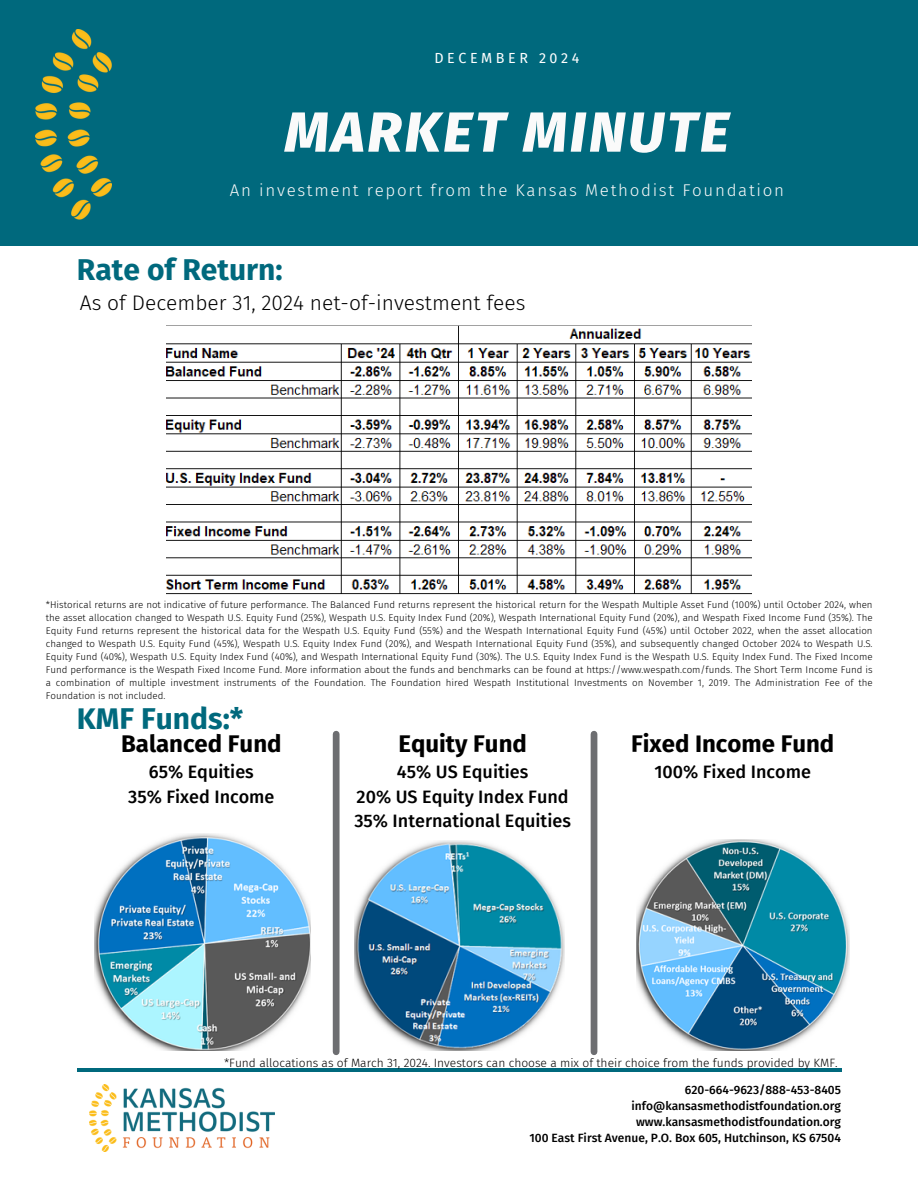
<style>
.page{position:relative;width:918px;height:1188px;background:#fff}
.page>*{position:absolute;margin:0;border:0;box-sizing:border-box;transform-origin:0 0}
.t1{font:italic 800 56.4px "Fira Sans";letter-spacing:.05em;color:#fafafa}
.t2{font:700 30px "Fira Sans";color:#00697d}
.t3{font:700 24px "Fira Sans";color:#000}
.t4{font:300 21px "Fira Sans";color:#000}
.t5{font:500 18px/24.8px "Fira Sans";color:#000;text-align:center}
.t6{font:300 16.95px "Fira Sans";letter-spacing:.1em;color:#fafafa}
.t7{font:14.25px "Fira Sans";letter-spacing:.25em;color:#fff}
.t8{font:500 12px "Fira Sans";color:#000}
.t9{font:300 12px "Fira Sans";color:#000}
.t10{font:300 9.75px/13px "Fira Sans";color:#000;text-align:justify}
</style>
<div class="page">
<div style="left:0;top:0;width:918px;height:246px;background:#00697d"></div>
<img style="left:90px;top:1084px;width:184px;height:68px">
<img style="left:35px;top:29px;width:77px;height:190px">
<hr style="left:77px;top:1069px;width:764px;height:3px;background:#00697d">
<div style="left:333px;top:734px;width:7px;height:318px;background:#6d6e71"></div>
<div style="left:591px;top:734px;width:6px;height:318px;background:#6d6e71"></div>
<img style="left:95px;top:833px;width:216px;height:217px">
<img style="left:354px;top:840px;width:210px;height:211px">
<img style="left:636px;top:839px;width:214px;height:212px">
<img style="left:167px;top:325px;width:585px;height:269px">
<h6 class="t7" style="left:435px;top:49px;width:146px">DECEMBER 2024</h6>
<h2 class="t1" style="left:285px;top:99px;width:446px">MARKET MINUTE</h2>
<h4 class="t6" style="left:230px;top:180px;width:556px">An investment report from the Kansas Methodist Foundation</h4>
<p class="t2" style="left:77px;top:252px;width:207px">Rate of Return:</p>
<p class="t4" style="left:80px;top:291px;width:447px">As of December 31, 2024 net-of-investment fees</p>
<h5 class="t10" style="left:46px;top:598px;width:828px">*Historical returns are not indicative of future performance. The Balanced Fund returns represent the historical return for the Wespath Multiple Asset Fund (100%) until October 2024, when the asset allocation changed to Wespath U.S. Equity Fund (25%), Wespath U.S. Equity Index Fund (20%), Wespath International Equity Fund (20%), and Wespath Fixed Income Fund (35%). The Equity Fund returns represent the historical data for the Wespath U.S. Equity Fund (55%) and the Wespath International Equity Fund (45%) until October 2022, when the asset allocation changed to Wespath U.S. Equity Fund (45%), Wespath U.S. Equity Index Fund (20%), and Wespath International Equity Fund (35%), and subsequently changed October 2024 to Wespath U.S.<br>Equity Fund (40%), Wespath U.S. Equity Index Fund (40%), and Wespath International Equity Fund (30%). The U.S. Equity Index Fund is the Wespath U.S. Equity Index Fund. The Fixed Income Fund performance is the Wespath Fixed Income Fund. More information about the funds and benchmarks can be found at https://www.wespath.com/funds. The Short Term Income Fund is a combination of multiple investment instruments of the Foundation. The Foundation hired Wespath Institutional Investments on November 1, 2019. The Administration Fee of the Foundation is not included.</h5>
<h3 class="t2" style="left:77px;top:701px;width:168px">KMF Funds:*</h3>
<p class="t3" style="left:121px;top:730px;width:162px">Balanced Fund</p>
<p class="t5" style="left:128px;top:760px;width:148px">65% Equities<br>35% Fixed Income</p>
<p class="t3" style="left:398px;top:730px;width:130px">Equity Fund</p>
<p class="t5" style="left:354px;top:760px;width:218px">45% US Equities<br>20% US Equity Index Fund<br>35% International Equities</p>
<h1 class="t3" style="left:631px;top:730px;width:205px">Fixed Income Fund</h1>
<h1 class="t5" style="left:654px;top:760px;width:158px">100% Fixed Income</h1>
<p class="t9" style="left:224px;top:1056px;width:615px">*Fund allocations as of March 31, 2024. Investors can choose a mix of their choice from the funds provided by KMF.</p>
<p class="t8" style="left:685px;top:1083px;width:158px">620-664-9623/888-453-8405</p>
<p class="t8" style="left:632px;top:1099px;width:211px">info@kansasmethodistfoundation.org</p>
<h2 class="t8" style="left:636px;top:1115px;width:206px">www.kansasmethodistfoundation.org</h2>
<h5 class="t8" style="left:529px;top:1131px;width:313px">100 East First Avenue, P.O. Box 605, Hutchinson, KS 67504</h5>
</div>
